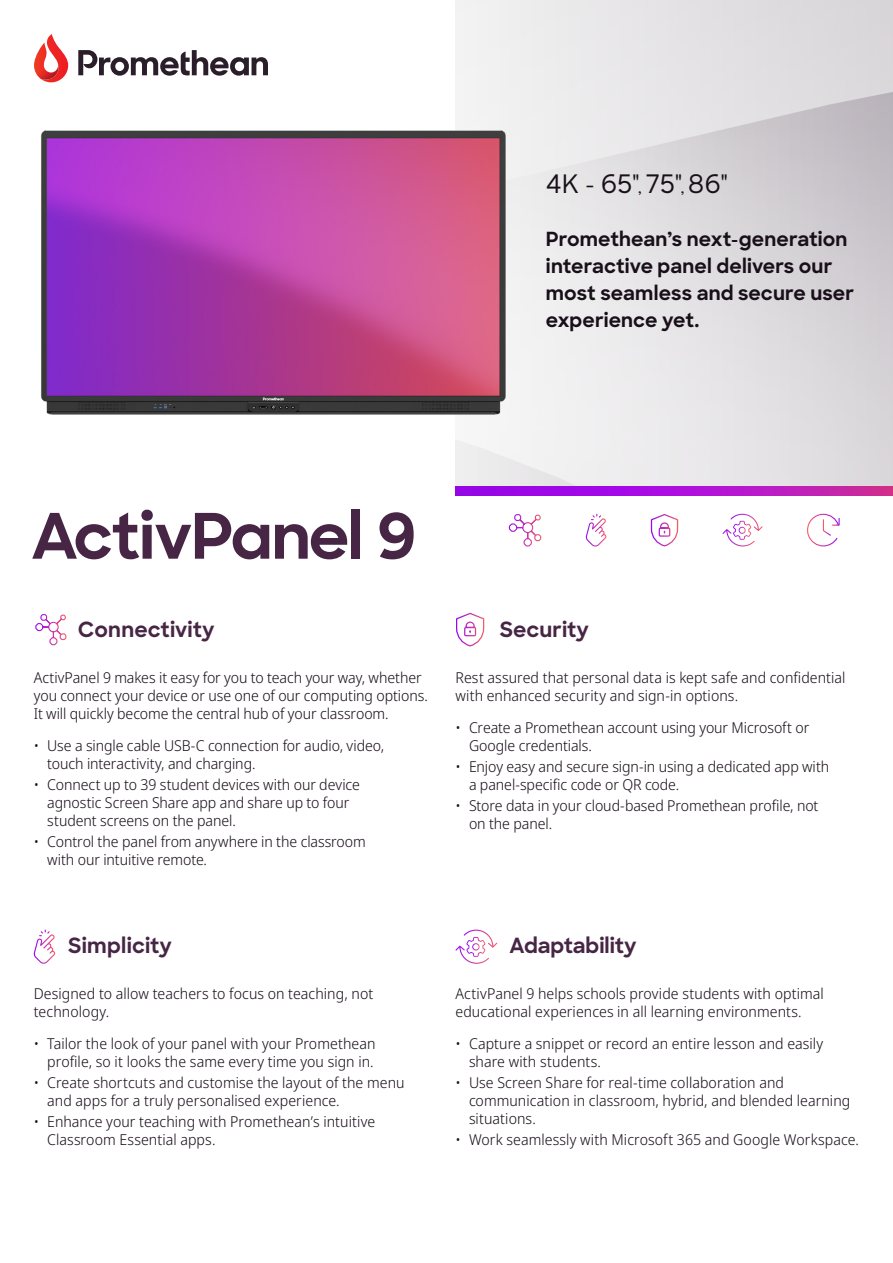
<style>
.page{position:relative;width:893px;height:1263px;background:#fff}
.page>*{position:absolute;margin:0;border:0;box-sizing:border-box;transform-origin:0 0}
.t1{font:500 25.5px "Sharp Sans";letter-spacing:.005em;color:#190f1a}
.Flyer_Subhead{font:700 21px "Sharp Sans";letter-spacing:.005em;color:#472645}
.Flyer_Subhead-2{font:700 19.5px/27px "Sharp Sans";letter-spacing:.005em;color:#190f1a}
.Flyer_Body{font:300 15px/18px "Noto Sans Display";color:#190f1a}
.s1{font-size:15px}
</style>
<div class="page">
<img style="left:41px;top:104px;width:487px;height:325px">
<svg style="left:455px;top:486px;width:438px;height:9px;background:#ae13d0"></svg>
<svg style="left:78px;top:50px;width:190px;height:26px"></svg>
<svg style="left:42px;top:34px;width:26px;height:48px"></svg>
<img style="left:34px;top:43px;width:27px;height:37px">
<svg style="left:32px;top:510px;width:237px;height:49px"></svg>
<svg style="left:275px;top:524px;width:72px;height:35px"></svg>
<div style="left:351px;top:509px;width:9px;height:50px;background:#472645"></div>
<svg style="left:379px;top:512px;width:35px;height:47px"></svg>
<svg style="left:650px;top:514px;width:29px;height:33px"></svg>
<svg style="left:723px;top:514px;width:40px;height:32px"></svg>
<svg style="left:807px;top:513px;width:33px;height:34px"></svg>
<svg style="left:585px;top:514px;width:22px;height:33px"></svg>
<svg style="left:508px;top:514px;width:34px;height:33px"></svg>
<svg style="left:456px;top:612px;width:29px;height:35px"></svg>
<svg style="left:35px;top:614px;width:32px;height:32px"></svg>
<svg style="left:455px;top:929px;width:42px;height:35px"></svg>
<svg style="left:33px;top:929px;width:22px;height:35px"></svg>
<p class="t1" style="left:546px;top:165px;width:184px">4K - 65"<span class="s1">,</span> 75"<span class="s1">,</span> 86"</p>
<p class="Flyer_Subhead-2" style="left:546px;top:225px;width:310px">Promethean’s next-generation interactive panel delivers our most seamless and secure user experience yet.</p>
<p class="Flyer_Subhead" style="left:78px;top:614px;width:138px">Connectivity</p>
<p class="Flyer_Body" style="left:34px;top:669px;width:396px">ActivPanel 9 makes it easy for you to teach your way, whether you connect your device or use one of our computing options.<br>It will quickly become the central hub of your classroom.</p>
<p class="Flyer_Body" style="left:47px;top:736px;width:339px;text-indent:-14px">• Use a single cable USB-C connection for audio, video, touch interactivity, and charging.</p>
<p class="Flyer_Body" style="left:47px;top:776px;width:314px;text-indent:-14px">• Connect up to 39 student devices with our device agnostic Screen Share app and share up to four student screens on the panel.</p>
<p class="Flyer_Body" style="left:47px;top:833px;width:320px;text-indent:-14px">• Control the panel from anywhere in the classroom with our intuitive remote.</p>
<p class="Flyer_Subhead" style="left:68px;top:930px;width:105px">Simplicity</p>
<p class="Flyer_Body" style="left:34px;top:985px;width:341px">Designed to allow teachers to focus on teaching, not technology.</p>
<p class="Flyer_Body" style="left:34px;top:1034px;width:343px;text-align:right">• Tailor the look of your panel with your Promethean profile, so it looks the same every time you sign in.</p>
<p class="Flyer_Body" style="left:47px;top:1074px;width:359px;text-indent:-14px">• Create shortcuts and customise the layout of the menu and apps for a truly personalised experience.</p>
<p class="Flyer_Body" style="left:47px;top:1113px;width:330px;text-indent:-14px">• Enhance your teaching with Promethean’s intuitive<br>Classroom Essential apps.</p>
<p class="Flyer_Subhead" style="left:500px;top:614px;width:91px">Security</p>
<p class="Flyer_Body" style="left:455px;top:669px;width:392px">Rest assured that personal data is kept safe and confidential with enhanced security and sign-in options.</p>
<p class="Flyer_Body" style="left:469px;top:718px;width:342px;text-indent:-14px">• Create a Promethean account using your Microsoft or<br>Google credentials.</p>
<p class="Flyer_Body" style="left:469px;top:758px;width:362px;text-indent:-14px">• Enjoy easy and secure sign-in using a dedicated app with a panel-specific code or QR code.</p>
<p class="Flyer_Body" style="left:469px;top:797px;width:351px;text-indent:-14px">• Store data in your cloud-based Promethean profile, not on the panel.</p>
<p class="Flyer_Subhead" style="left:510px;top:930px;width:129px">Adaptability</p>
<p class="Flyer_Body" style="left:455px;top:985px;width:370px">ActivPanel 9 helps schools provide students with optimal educational experiences in all learning environments.</p>
<p class="Flyer_Body" style="left:469px;top:1034px;width:356px;text-indent:-14px">• Capture a snippet or record an entire lesson and easily share with students.</p>
<p class="Flyer_Body" style="left:469px;top:1074px;width:383px;text-indent:-14px">• Use Screen Share for real-time collaboration and communication in classroom, hybrid, and blended learning situations.</p>
<p class="Flyer_Body" style="left:455px;top:1131px;width:405px">• Work seamlessly with Microsoft 365 and Google Workspace.</p>
</div>
